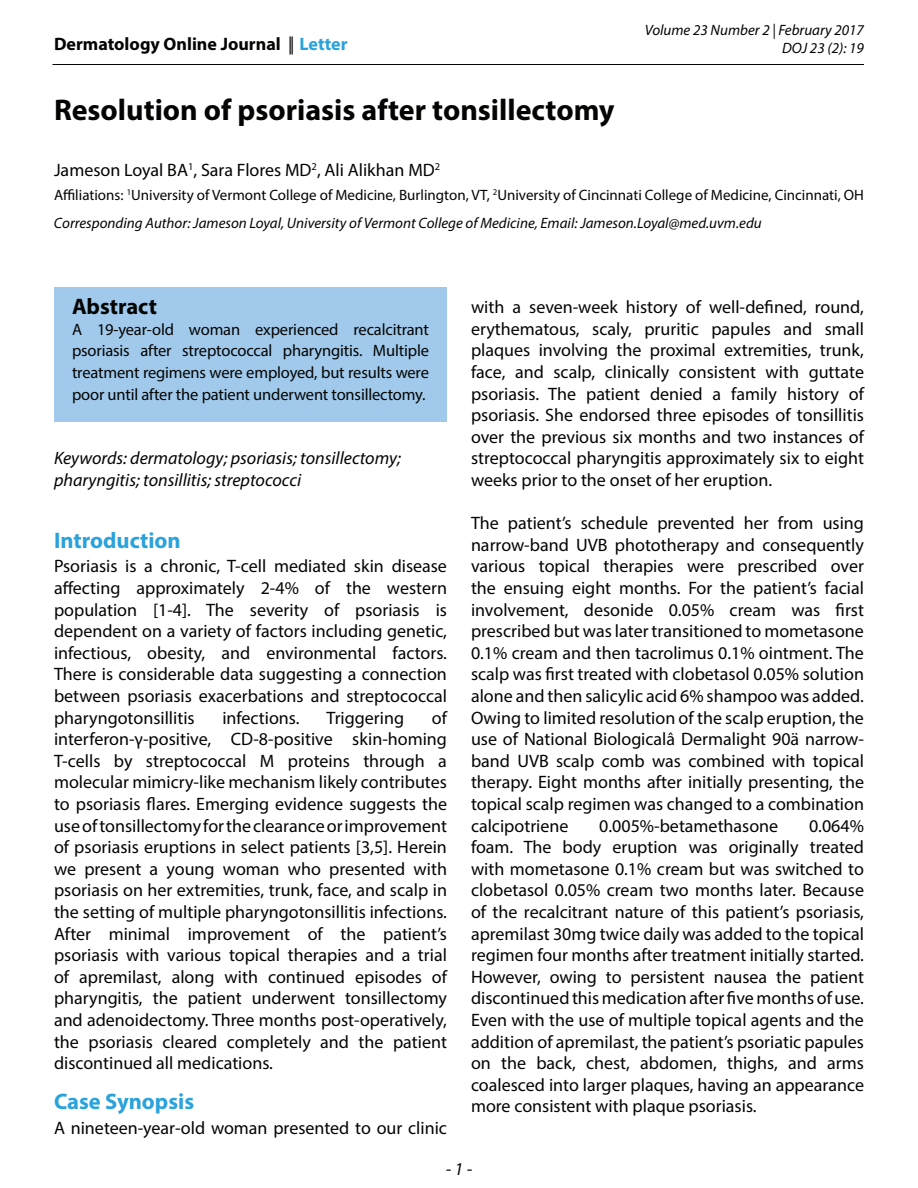
<style>
.page{position:relative;width:918px;height:1188px;background:#fff}
.page>*{position:absolute;margin:0;border:0;box-sizing:border-box;transform-origin:0 0}
.t1{font:700 30px "Myriad Pro";color:#040503}
.t2{font:700 22.5px "Myriad Pro";color:#2aa2db}
.t3{font:700 22.5px "Myriad Pro";color:#040503}
.t4{font:18px/21.6px "Myriad Pro";color:#040503;text-align:justify}
.t5{font:italic 18px/21.6px "Myriad Pro";color:#040503}
.t6{font:700 18px "Myriad Pro";color:#040503}
.t7{font:16.5px/21.6px "Myriad Pro";letter-spacing:-.01em;color:#040503;text-align:justify}
.t8{font:15px/28.5px "Myriad Pro";color:#040503}
.t9{font:italic 15px/18px "Myriad Pro";color:#040503;text-align:right}
.s1{font-weight:400}
.s2{color:#2aa2db}
.s3{font-style:italic}
</style>
<div class="page">
<hr style="left:52px;top:64px;width:812px;height:1px;background:#040503">
<div style="left:54px;top:287px;width:393px;height:134px;background:#a0c9eb"></div>
<p class="t6" style="left:54px;top:32px;width:295px">Dermatology Online Journal <span class="s1">||</span> <span class="s2">Letter</span></p>
<h1 class="t1" style="left:54px;top:90px;width:562px">Resolution of psoriasis after tonsillectomy</h1>
<p class="t9" style="left:645px;top:20px;width:221px">Volume 23 Number 2 | February 2017<br>DOJ 23 (2): 19</p>
<p class="t4" style="left:54px;top:158px;width:388px">Jameson Loyal BA<sup>1</sup>, Sara Flores MD<sup>2</sup>, Ali Alikhan MD<sup>2</sup></p>
<p class="t8" style="left:54px;top:180px;width:811px">Affiliations: <sup>1</sup>University of Vermont College of Medicine, Burlington, VT, <sup>2</sup>University of Cincinnati College of Medicine, Cincinnati, OH<br><span class="s3">Corresponding Author: Jameson Loyal, University of Vermont College of Medicine, Email: Jameson.Loyal@med.uvm.edu</span></p>
<p class="t3" style="left:72px;top:292px;width:87px">Abstract</p>
<p class="t7" style="left:72px;top:318px;width:359px">A 19-year-old woman experienced recalcitrant psoriasis after streptococcal pharyngitis. Multiple treatment regimens were employed, but results were poor until after the patient underwent tonsillectomy.</p>
<p class="t5" style="left:54px;top:447px;width:349px">Keywords: dermatology; psoriasis; tonsillectomy; pharyngitis; tonsillitis; streptococci</p>
<p class="t2" style="left:54px;top:526px;width:128px">Introduction</p>
<p class="t4" style="left:54px;top:555px;width:395px">Psoriasis is a chronic, T-cell mediated skin disease affecting approximately 2-4% of the western population [1-4]. The severity of psoriasis is dependent on a variety of factors including genetic, infectious, obesity, and environmental factors.<br>There is considerable data suggesting a connection between psoriasis exacerbations and streptococcal pharyngotonsillitis</p>
<p class="t4" style="left:54px;top:706px;width:395px;text-indent:378px">of interferon-γ-positive, CD-8-positive skin-homing T-cells by streptococcal M proteins through a molecular mimicry-like mechanism likely contributes to psoriasis flares. Emerging evidence suggests the use of tonsillectomy for the clearance or improvement of psoriasis eruptions in select patients [3,5]. Herein we present a young woman who presented with psoriasis on her extremities, trunk, face, and scalp in the setting of multiple pharyngotonsillitis infections.<br>After minimal improvement of the patient’s psoriasis with various topical therapies and a trial of apremilast, along with continued episodes of pharyngitis, the patient underwent tonsillectomy and adenoidectomy. Three months post-operatively, the psoriasis cleared completely and the patient discontinued all medications.</p>
<p class="t2" style="left:54px;top:1087px;width:142px">Case Synopsis</p>
<p class="t4" style="left:54px;top:1117px;width:395px">A nineteen-year-old woman presented to our clinic</p>
<p class="t4" style="left:222px;top:706px;width:79px">infections.</p>
<p class="t4" style="left:327px;top:706px;width:79px">Triggering</p>
<p class="t4" style="left:471px;top:296px;width:395px">with a seven-week history of well-defined, round, erythematous, scaly, pruritic papules and small plaques involving the proximal extremities, trunk, face, and scalp, clinically consistent with guttate psoriasis. The patient denied a family history of psoriasis. She endorsed three episodes of tonsillitis over the previous six months and two instances of streptococcal pharyngitis approximately six to eight weeks prior to the onset of her eruption.</p>
<p class="t4" style="left:471px;top:512px;width:395px">The patient’s schedule prevented her from using narrow-band UVB phototherapy and consequently various topical therapies were prescribed over the ensuing eight months. For the patient’s facial involvement, desonide 0.05% cream was first prescribed but was later transitioned to mometasone 0.1% cream and then tacrolimus 0.1% ointment. The scalp was first treated with clobetasol 0.05% solution alone and then salicylic acid 6% shampoo was added.<br>Owing to limited resolution of the scalp eruption, the use of National Biologicalâ Dermalight 90ä narrow&shy;band UVB scalp comb was combined with topical therapy. Eight months after initially presenting, the topical scalp regimen was changed to a combination calcipotriene</p>
<p class="t4" style="left:599px;top:814px;width:181px">0.005%-betamethasone</p>
<p class="t4" style="left:471px;top:814px;width:395px;text-indent:338px">0.064% foam. The body eruption was originally treated with mometasone 0.1% cream but was switched to clobetasol 0.05% cream two months later. Because of the recalcitrant nature of this patient’s psoriasis, apremilast 30mg twice daily was added to the topical regimen four months after treatment initially started.<br>However, owing to persistent nausea the patient discontinued this medication after five months of use.<br>Even with the use of multiple topical agents and the addition of apremilast, the patient’s psoriatic papules on the back, chest, abdomen, thighs, and arms coalesced into larger plaques, having an appearance more consistent with plaque psoriasis.</p>
<p class="t5" style="left:446px;top:1157px;width:28px">- 1 -</p>
</div>
